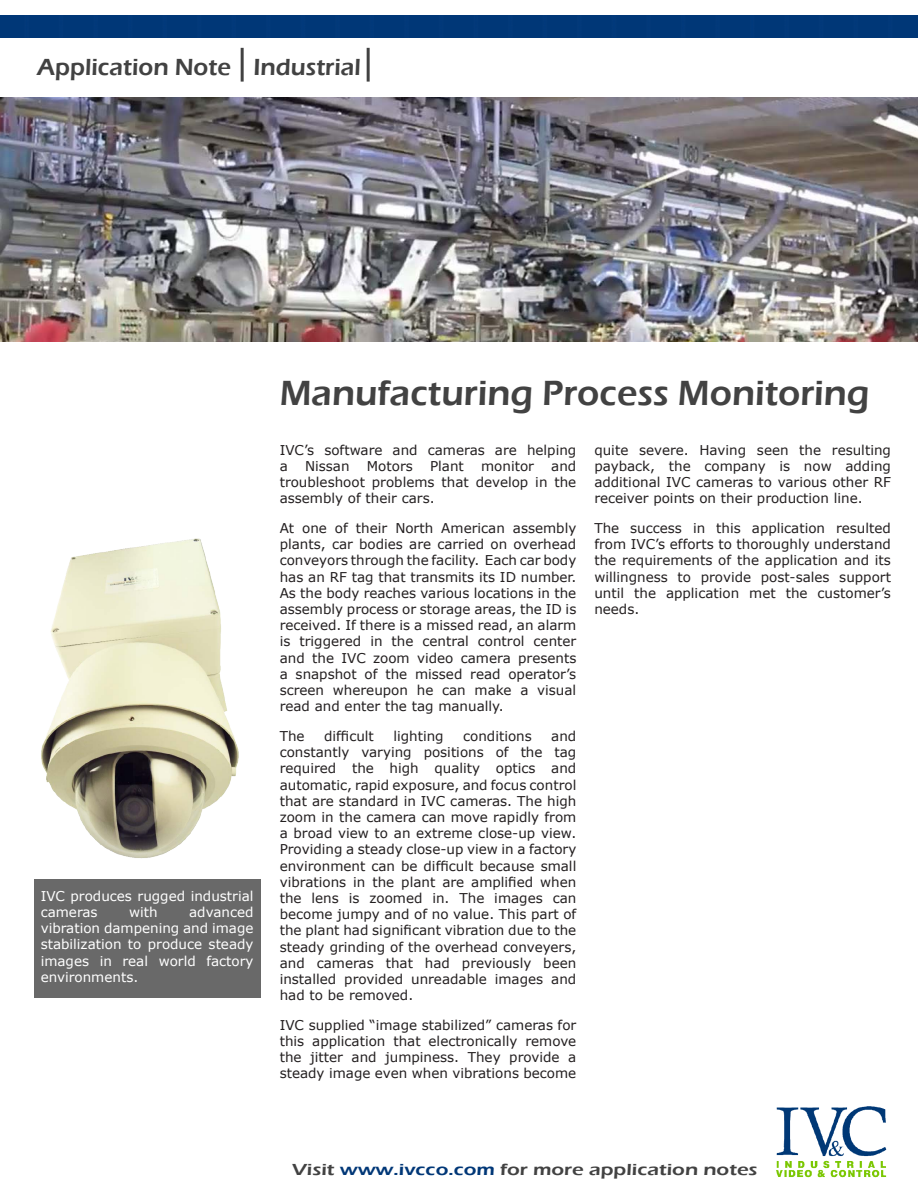
<style>
.page{position:relative;width:918px;height:1188px;background:#fff}
.page>*{position:absolute;margin:0;border:0;box-sizing:border-box;transform-origin:0 0}
.t1{font:600 36px "Eras ITC";color:#424242}
.t2{font:600 24px "Eras ITC";color:#424242}
.t3{font:600 16.5px "Eras ITC";color:#424242;scale:1.25 1}
.t4{font:13.5px/16.2px "Verdana";color:#231f20;text-align:justify}
.t5{font:13.5px/16.2px "Verdana";color:#fff}
.s1{color:#003777}
</style>
<div class="page">
<img style="left:0;top:97px;width:918px;height:244px">
<img style="left:776px;top:1106px;width:111px;height:72px">
<div style="left:0;top:16px;width:918px;height:22px;background:#003777"></div>
<div style="left:34px;top:880px;width:226px;height:118px;background:#636363"></div>
<hr style="left:241px;top:48px;width:3px;height:34px;background:#424242">
<hr style="left:367px;top:48px;width:3px;height:34px;background:#424242">
<img style="left:41px;top:538px;width:198px;height:320px">
<p class="t2" style="left:37px;top:54px;width:195px">Application Note</p>
<p class="t2" style="left:253px;top:53px;width:109px">Industrial</p>
<p class="t5" style="left:41px;top:888px;width:214px">IVC produces rugged industrial cameras</p>
<p class="t5" style="left:41px;top:904px;width:214px;text-align:justify;text-indent:148px">advanced vibration dampening and image stabilization to produce steady images in real world factory environments.</p>
<p class="t5" style="left:129px;top:904px;width:30px">with</p>
<p class="t1" style="left:280px;top:373px;width:591px">Manufacturing Process Monitoring</p>
<p class="t4" style="left:280px;top:442px;width:298px">IVC’s software and cameras are helping a</p>
<p class="t4" style="left:280px;top:458px;width:298px;text-indent:272px">and troubleshoot problems that develop in the assembly of their cars.</p>
<p class="t4" style="left:280px;top:520px;width:298px">At one of their North American assembly plants, car bodies are carried on overhead conveyors through the facility. Each car body has an RF tag that transmits its ID number.<br>As the body reaches various locations in the assembly process or storage areas, the ID is received. If there is a missed read, an alarm is triggered in the central control center and the IVC zoom video camera presents a snapshot of the missed read operator’s screen whereupon he can make a visual read and enter the tag manually.</p>
<p class="t4" style="left:280px;top:728px;width:26px">The</p>
<p class="t4" style="left:324px;top:728px;width:51px">difficult</p>
<p class="t4" style="left:393px;top:728px;width:52px">lighting</p>
<p class="t4" style="left:463px;top:728px;width:70px">conditions</p>
<p class="t4" style="left:305px;top:458px;width:46px">Nissan</p>
<p class="t4" style="left:367px;top:458px;width:47px">Motors</p>
<p class="t4" style="left:430px;top:458px;width:35px">Plant</p>
<p class="t4" style="left:481px;top:458px;width:54px">monitor</p>
<p class="t4" style="left:280px;top:728px;width:298px;text-indent:272px">and constantly varying positions of the tag required the high quality optics and automatic, rapid exposure, and focus control that are standard in IVC cameras. The high zoom in the camera can move rapidly from a broad view to an extreme close-up view.<br>Providing a steady close-up view in a factory environment can be difficult because small vibrations in the plant are amplified when the lens is zoomed in. The images can become jumpy and of no value. This part of the plant had significant vibration due to the steady grinding of the overhead conveyers, and cameras that had previously been installed provided unreadable images and had to be removed.</p>
<p class="t4" style="left:280px;top:1017px;width:298px">IVC supplied “image stabilized” cameras for this application that electronically remove the jitter and jumpiness. They provide a steady image even when vibrations become</p>
<p class="t4" style="left:594px;top:442px;width:298px">quite severe. Having seen the resulting payback, the company is now adding additional IVC cameras to various other RF receiver points on their production line.</p>
<p class="t4" style="left:594px;top:520px;width:298px">The success in this application resulted from IVC’s efforts to thoroughly understand the requirements of the application and its willingness to provide post-sales support until the application met the customer’s needs.</p>
<p class="t3" style="left:292px;top:1160px;width:374px">Visit <span class="s1">www.ivcco.com</span> for more application notes</p>
</div>
